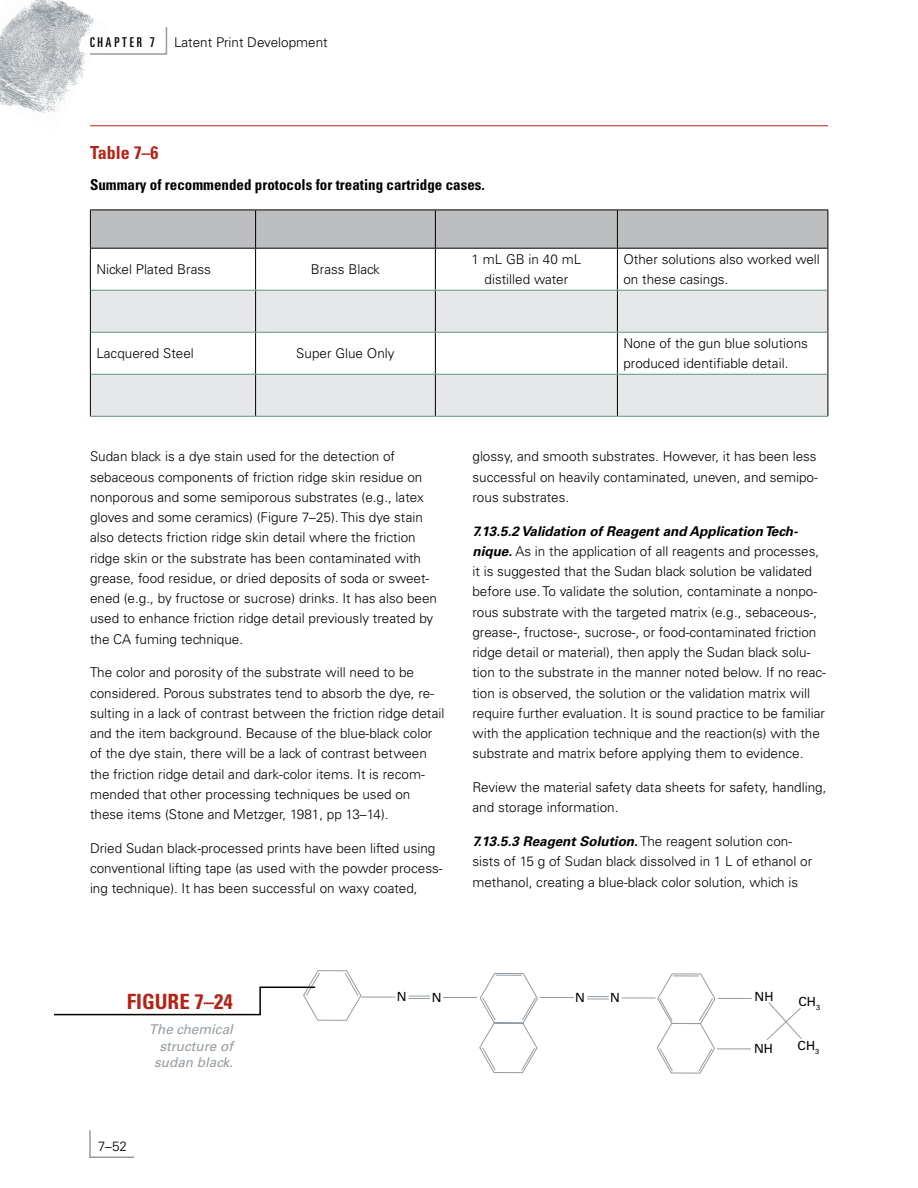
<style>
.page{position:relative;width:918px;height:1188px;background:#fff}
.page>*{position:absolute;margin:0;border:0;box-sizing:border-box;transform-origin:0 0}
.Fig_Number_title{font:700 condensed 21px "Univers LT Std";color:#b32317}
.Table_Head{font:700 condensed 18px "Univers LT Std";color:#b32317}
.Table_subhead{font:700 condensed 15px "Univers LT Std";color:#000}
.body_text{font:300 13.5px/20.2px "Univers LT Std";color:#000}
.Figure_descritpion{font:italic 13.5px/16.2px "Univers LT Std";color:#949ca1;text-align:right}
.t1{font:ultra-condensed 13.5px "Univers LT Std";letter-spacing:.2em;color:#000}
.t2{font:12.6px "Univers LT Std";color:#000}
.s1{font-weight:700;font-style:italic}
</style>
<div class="page">
<img style="left:0;top:0;width:108px;height:127px">
<svg style="left:766px;top:1002px;width:36px;height:38px"></svg>
<svg style="left:443px;top:973px;width:309px;height:100px"></svg>
<hr style="left:90px;top:125px;width:738px;height:1px;background:#b32317">
<div style="left:91px;top:211px;width:737px;height:37px;background:#bcbec0"></div>
<svg style="left:91px;top:291px;width:737px;height:125px;fill:#e6e7e8"></svg>
<hr style="left:90px;top:210px;width:166px;height:1px;background:#000">
<hr style="left:90px;top:210px;width:1px;height:38px;background:#000">
<hr style="left:256px;top:210px;width:179px;height:1px;background:#000">
<hr style="left:255px;top:210px;width:1px;height:38px;background:#000">
<hr style="left:435px;top:210px;width:182px;height:1px;background:#000">
<hr style="left:435px;top:210px;width:1px;height:38px;background:#000">
<hr style="left:617px;top:210px;width:211px;height:1px;background:#000">
<hr style="left:617px;top:210px;width:1px;height:38px;background:#000">
<hr style="left:828px;top:210px;width:1px;height:38px;background:#000">
<hr style="left:90px;top:248px;width:166px;height:1px;background:#000">
<hr style="left:90px;top:249px;width:1px;height:41px;background:#000">
<hr style="left:256px;top:248px;width:179px;height:1px;background:#000">
<hr style="left:255px;top:249px;width:1px;height:41px;background:#000">
<hr style="left:435px;top:248px;width:182px;height:1px;background:#000">
<hr style="left:435px;top:249px;width:1px;height:41px;background:#000">
<hr style="left:617px;top:248px;width:211px;height:1px;background:#000">
<hr style="left:617px;top:249px;width:1px;height:41px;background:#000">
<hr style="left:828px;top:249px;width:1px;height:41px;background:#000">
<hr style="left:90px;top:290px;width:1px;height:42px;background:#000">
<hr style="left:255px;top:291px;width:1px;height:41px;background:#000">
<hr style="left:435px;top:291px;width:1px;height:41px;background:#000">
<hr style="left:617px;top:291px;width:1px;height:41px;background:#000">
<hr style="left:828px;top:290px;width:1px;height:42px;background:#000">
<hr style="left:90px;top:332px;width:1px;height:42px;background:#000">
<hr style="left:255px;top:333px;width:1px;height:41px;background:#000">
<hr style="left:435px;top:333px;width:1px;height:41px;background:#000">
<hr style="left:617px;top:333px;width:1px;height:41px;background:#000">
<hr style="left:828px;top:332px;width:1px;height:42px;background:#000">
<hr style="left:90px;top:374px;width:1px;height:42px;background:#000">
<hr style="left:255px;top:375px;width:1px;height:41px;background:#000">
<hr style="left:435px;top:375px;width:1px;height:41px;background:#000">
<hr style="left:617px;top:375px;width:1px;height:41px;background:#000">
<hr style="left:828px;top:374px;width:1px;height:42px;background:#000">
<hr style="left:91px;top:290px;width:165px;height:1px;background:#629081">
<hr style="left:256px;top:290px;width:179px;height:1px;background:#629081">
<hr style="left:435px;top:290px;width:182px;height:1px;background:#629081">
<hr style="left:617px;top:290px;width:211px;height:1px;background:#629081">
<hr style="left:91px;top:332px;width:165px;height:1px;background:#629081">
<hr style="left:256px;top:332px;width:179px;height:1px;background:#629081">
<hr style="left:435px;top:332px;width:182px;height:1px;background:#629081">
<hr style="left:617px;top:332px;width:211px;height:1px;background:#629081">
<hr style="left:91px;top:374px;width:165px;height:1px;background:#629081">
<hr style="left:256px;top:374px;width:179px;height:1px;background:#629081">
<hr style="left:435px;top:374px;width:182px;height:1px;background:#629081">
<hr style="left:617px;top:374px;width:211px;height:1px;background:#629081">
<hr style="left:90px;top:416px;width:166px;height:1px;background:#629081">
<hr style="left:256px;top:416px;width:179px;height:1px;background:#629081">
<hr style="left:435px;top:416px;width:182px;height:1px;background:#629081">
<hr style="left:617px;top:416px;width:211px;height:1px;background:#629081">
<svg style="left:54px;top:970px;width:377px;height:51px"></svg>
<svg style="left:89px;top:1130px;width:46px;height:28px"></svg>
<svg style="left:89px;top:26px;width:79px;height:30px"></svg>
<p class="t1" style="left:90px;top:35px;width:66px">CHAPTER 7</p>
<p class="body_text" style="left:174px;top:32px;width:155px">Latent Print Development</p>
<p class="Table_Head" style="left:90px;top:141px;width:70px">Table 7–6</p>
<p class="Table_subhead" style="left:90px;top:176px;width:396px">Summary of recommended protocols for treating cartridge cases.</p>
<p class="body_text" style="left:96px;top:259px;width:116px">Nickel Plated Brass</p>
<p class="body_text" style="left:311px;top:259px;width:71px">Brass Black</p>
<p class="body_text" style="left:472px;top:249px;width:111px;text-align:center">1 mL GB in 40 mL distilled water</p>
<p class="body_text" style="left:623px;top:249px;width:198px">Other solutions also worked well on these casings.</p>
<p class="body_text" style="left:96px;top:343px;width:99px">Lacquered Steel</p>
<p class="body_text" style="left:296px;top:343px;width:100px">Super Glue Only</p>
<p class="body_text" style="left:623px;top:333px;width:186px">None of the gun blue solutions produced identifiable detail.</p>
<h3 class="body_text" style="left:90px;top:446px;width:349px">Sudan black is a dye stain used for the detection of sebaceous components of friction ridge skin residue on nonporous and some semiporous substrates (e.g., latex gloves and some ceramics) (Figure 7–25). This dye stain also detects friction ridge skin detail where the friction ridge skin or the substrate has been contaminated with grease, food residue, or dried deposits of soda or sweet&shy;ened (e.g., by fructose or sucrose) drinks. It has also been used to enhance friction ridge detail previously treated by the CA fuming technique.</h3>
<p class="body_text" style="left:90px;top:662px;width:356px">The color and porosity of the substrate will need to be considered. Porous substrates tend to absorb the dye, re&shy;sulting in a lack of contrast between the friction ridge detail and the item background. Because of the blue-black color of the dye stain, there will be a lack of contrast between the friction ridge detail and dark-color items. It is recom&shy;mended that other processing techniques be used on these items (Stone and Metzger, 1981, pp 13–14).</p>
<p class="body_text" style="left:90px;top:838px;width:354px">Dried Sudan black-processed prints have been lifted using conventional lifting tape (as used with the powder process&shy;ing technique). It has been successful on waxy coated,</p>
<h2 class="body_text" style="left:472px;top:446px;width:347px;text-align:justify">glossy, and smooth substrates. However, it has been less successful on heavily contaminated, uneven, and semipo&shy;rous substrates.</h2>
<p class="body_text" style="left:472px;top:521px;width:355px"><span class="s1">7.13.5.2 Validation of Reagent and Application Tech&shy;nique.</span> As in the application of all reagents and processes, it is suggested that the Sudan black solution be validated before use. To validate the solution, contaminate a nonpo&shy;rous substrate with the targeted matrix (e.g., sebaceous-, grease-, fructose-, sucrose-, or food-contaminated friction ridge detail or material), then apply the Sudan black solu&shy;tion to the substrate in the manner noted below. If no reac&shy;tion is observed, the solution or the validation matrix will require further evaluation. It is sound practice to be familiar with the application technique and the reaction(s) with the substrate and matrix before applying them to evidence.</p>
<p class="body_text" style="left:472px;top:777px;width:356px">Review the material safety data sheets for safety, handling, and storage information.</p>
<p class="body_text" style="left:472px;top:831px;width:341px"><span class="s1">7.13.5.3 Reagent Solution.</span> The reagent solution con&shy;sists of 15 g of Sudan black dissolved in 1 L of ethanol or methanol, creating a blue-black color solution, which is</p>
<p class="Fig_Number_title" style="left:127px;top:989px;width:108px">FIGURE 7–24</p>
<p class="Figure_descritpion" style="left:149px;top:1022px;width:86px">The chemical structure of sudan black.</p>
<p class="body_text" style="left:98px;top:1136px;width:31px">7–52</p>
<p class="t2" style="left:397px;top:989px;width:11px">N</p>
<p class="t2" style="left:432px;top:990px;width:11px">N</p>
<p class="t2" style="left:575px;top:990px;width:11px">N</p>
<p class="t2" style="left:610px;top:990px;width:11px">N</p>
<p class="t2" style="left:755px;top:989px;width:20px">NH</p>
<p class="t2" style="left:754px;top:1041px;width:20px">NH</p>
<p class="t2" style="left:799px;top:994px;width:23px">CH<sub>3</sub></p>
<p class="t2" style="left:798px;top:1038px;width:23px">CH<sub>3</sub></p>
</div>
